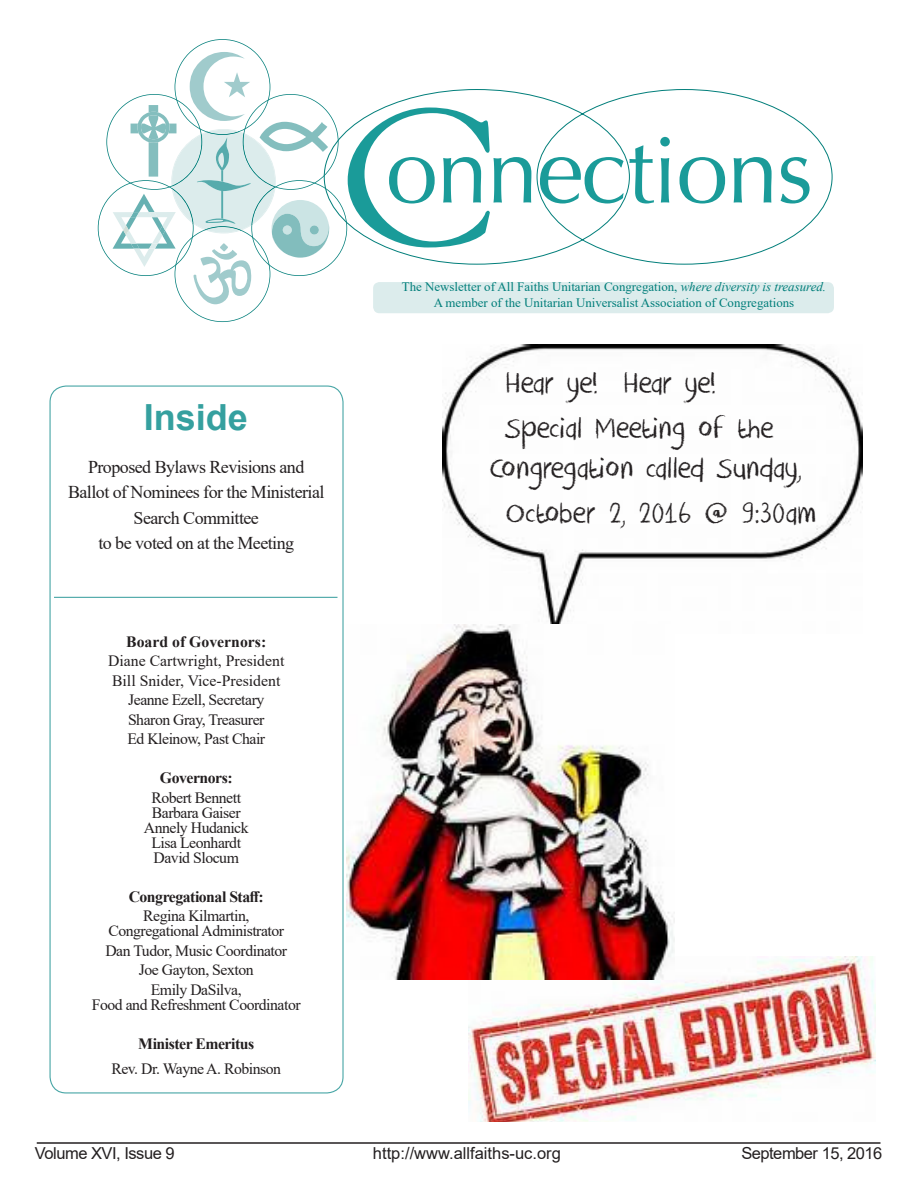
<style>
.page{position:relative;width:918px;height:1188px;background:#fff}
.page>*{position:absolute;margin:0;border:0;box-sizing:border-box;transform-origin:0 0}
.Headlines{font:700 36px "Arial";color:#35a09f}
.Body_Text{font:33px/39.6px "DK Crayon Crumble";color:#231f20;text-align:center}
.t1{font:18px/25.5px "Times New Roman";letter-spacing:-.03em;color:#231f20;text-align:center}
.Tagline{font:16.5px "Arial";letter-spacing:-.03em;color:#231f20}
.Tagline-2{font:16.5px "Arial";color:#231f20}
.t2{font:15.75px/15px "Times New Roman";letter-spacing:-.03em;color:#231f20;text-align:center}
.t3{font:15.75px "Times New Roman";color:#231f20}
.t4{font:700 15.75px "Times New Roman";letter-spacing:-.03em;color:#231f20}
.t5{font:700 15.75px "Times New Roman";color:#231f20}
.Tagline-3{font:12.9px/15.5px "Times New Roman";color:#007e7a;text-align:center}
.s1{font-weight:700}
.s2{font-style:italic}
</style>
<div class="page">
<img style="left:469px;top:956px;width:406px;height:166px">
<img style="left:442px;top:345px;width:421px;height:280px">
<svg style="left:531px;top:89px;width:301px;height:176px"></svg>
<svg style="left:540px;top:145px;width:114px;height:59px"></svg>
<svg style="left:660px;top:137px;width:10px;height:66px"></svg>
<svg style="left:680px;top:157px;width:45px;height:47px"></svg>
<svg style="left:734px;top:157px;width:38px;height:46px"></svg>
<svg style="left:781px;top:157px;width:29px;height:47px"></svg>
<svg style="left:98px;top:39px;width:433px;height:283px"></svg>
<div style="left:373px;top:282px;width:461px;height:31px;background:#dcecec;border-radius:6px"></div>
<hr style="left:37px;top:1142px;width:843px;height:2px;background:#231f20">
<img style="left:346px;top:625px;width:329px;height:355px">
<hr style="left:54px;top:597px;width:284px;height:1px;background:#48a6a6">
<p class="Headlines" style="left:144px;top:392px;width:106px">Inside</p>
<p class="t1" style="left:68px;top:453px;width:258px">Proposed Bylaws Revisions and<br>Ballot of Nominees for the Ministerial<br>Search Committee<br>to be voted on at the Meeting</p>
<p class="t5" style="left:126px;top:630px;width:141px">Board of Governors:</p>
<p class="t3" style="left:108px;top:650px;width:178px">Diane Cartwright, President</p>
<p class="t3" style="left:112px;top:669px;width:170px">Bill Snider, Vice-President</p>
<p class="t2" style="left:128px;top:692px;width:138px">Jeanne Ezell, Secretary</p>
<p class="t2" style="left:128px;top:711px;width:138px">Sharon Gray, Treasurer</p>
<p class="t2" style="left:127px;top:731px;width:139px">Ed Kleinow, Past Chair</p>
<p class="t4" style="left:160px;top:767px;width:74px">Governors:</p>
<p class="t2" style="left:144px;top:789px;width:106px">Robert Bennett<br>Barbara Gaiser<br>Annely Hudanick<br>Lisa Leonhardt<br>David Slocum</p>
<p class="t4" style="left:129px;top:885px;width:137px">Congregational Staff:</p>
<p class="t2" style="left:108px;top:908px;width:177px">Regina Kilmartin,<br>Congregational Administrator</p>
<p class="t2" style="left:105px;top:942px;width:183px">Dan Tudor, Music Coordinator</p>
<p class="t2" style="left:139px;top:962px;width:116px">Joe Gayton, Sexton</p>
<p class="t2" style="left:92px;top:981px;width:210px">Emily DaSilva,<br>Food and Refreshment Coordinator</p>
<p class="t2" style="left:111px;top:1030px;width:171px;line-height:25.5px"><span class="s1">Minister Emeritus<br></span>Rev. Dr. Wayne A. Robinson</p>
<p class="Tagline-3" style="left:402px;top:279px;width:426px">The Newsletter of All Faiths Unitarian Congregation, <span class="s2">where diversity is treasured.<br></span>A member of the Unitarian Universalist Association of Congregations</p>
<p class="Body_Text" style="left:505px;top:364px;width:212px">Hear ye! Hear ye!</p>
<p class="Body_Text" style="left:489px;top:409px;width:314px">Special Meeting of the<br>Congregation called Sunday,</p>
<p class="Body_Text" style="left:505px;top:494px;width:313px">October 2, 2016 @ 9:30am</p>
<p class="Tagline" style="left:35px;top:1142px;width:141px">Volume XVI, Issue 9</p>
<p class="Tagline-2" style="left:373px;top:1142px;width:189px">http://www.allfaiths-uc.org</p>
<p class="Tagline" style="left:741px;top:1142px;width:143px">September 15, 2016</p>
</div>
